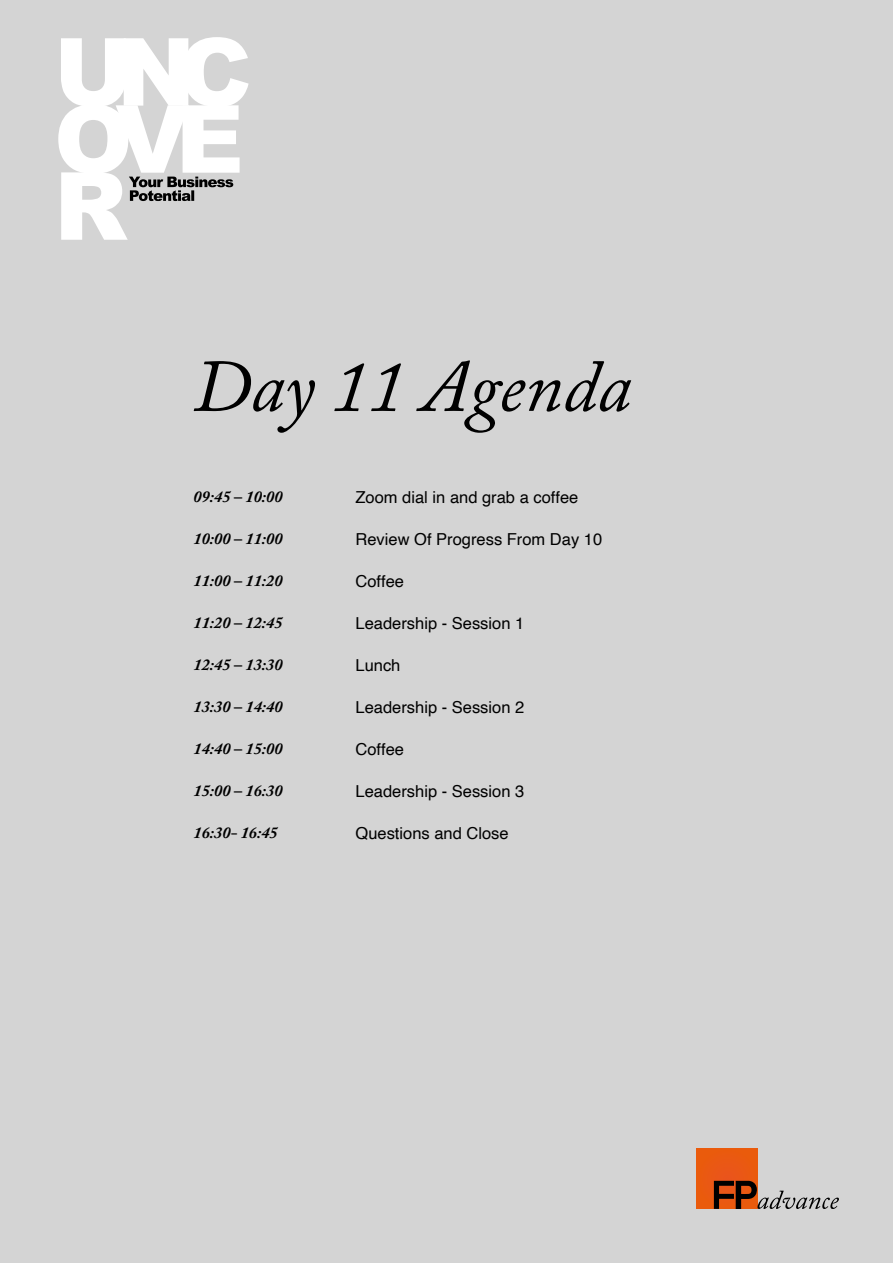
<style>
.page{position:relative;width:893px;height:1263px;background:#d4d4d4}
.page>*{position:absolute;margin:0;border:0;box-sizing:border-box;transform-origin:0 0}
.t1{font:900 94.05px/67.1px "Arial";letter-spacing:-.175em;color:#fff;text-align:justify}
.t2{font:italic 73.65px "Adobe Caslon";color:#000}
.t3{font:16.5px "Helvetica";color:#000}
.t4{font:italic 700 16.5px "Adobe Caslon";color:#000}
</style>
<div class="page">
<div style="left:697px;top:1149px;width:60px;height:60px;background:#ea5911"></div>
<svg style="left:714px;top:1181px;width:125px;height:28px"></svg>
<svg style="left:129px;top:177px;width:104px;height:24px"></svg>
<h1 class="t1" style="left:54px;top:36px;width:199px">UNC OVE R</h1>
<h2 class="t2" style="left:193px;top:346px;width:439px">Day 11 Agenda</h2>
<p class="t4" style="left:193px;top:487px;width:91px">09:45 – 10:00</p>
<p class="t4" style="left:193px;top:529px;width:91px">10:00 – 11:00</p>
<p class="t4" style="left:193px;top:571px;width:91px">11:00 – 11:20</p>
<p class="t4" style="left:193px;top:613px;width:91px">11:20 – 12:45</p>
<p class="t4" style="left:193px;top:655px;width:91px">12:45 – 13:30</p>
<p class="t4" style="left:193px;top:697px;width:91px">13:30 – 14:40</p>
<p class="t4" style="left:193px;top:739px;width:91px">14:40 – 15:00</p>
<p class="t4" style="left:193px;top:781px;width:91px">15:00 – 16:30</p>
<p class="t4" style="left:193px;top:823px;width:86px">16:30- 16:45</p>
<p class="t3" style="left:356px;top:484px;width:224px">Zoom dial in and grab a coffee</p>
<p class="t3" style="left:356px;top:526px;width:248px">Review Of Progress From Day 10</p>
<p class="t3" style="left:356px;top:568px;width:50px">Coffee</p>
<p class="t3" style="left:356px;top:610px;width:170px">Leadership - Session 1</p>
<p class="t3" style="left:356px;top:652px;width:46px">Lunch</p>
<p class="t3" style="left:356px;top:694px;width:170px">Leadership - Session 2</p>
<p class="t3" style="left:356px;top:736px;width:50px">Coffee</p>
<p class="t3" style="left:356px;top:778px;width:170px">Leadership - Session 3</p>
<p class="t3" style="left:356px;top:820px;width:155px">Questions and Close</p>
</div>
